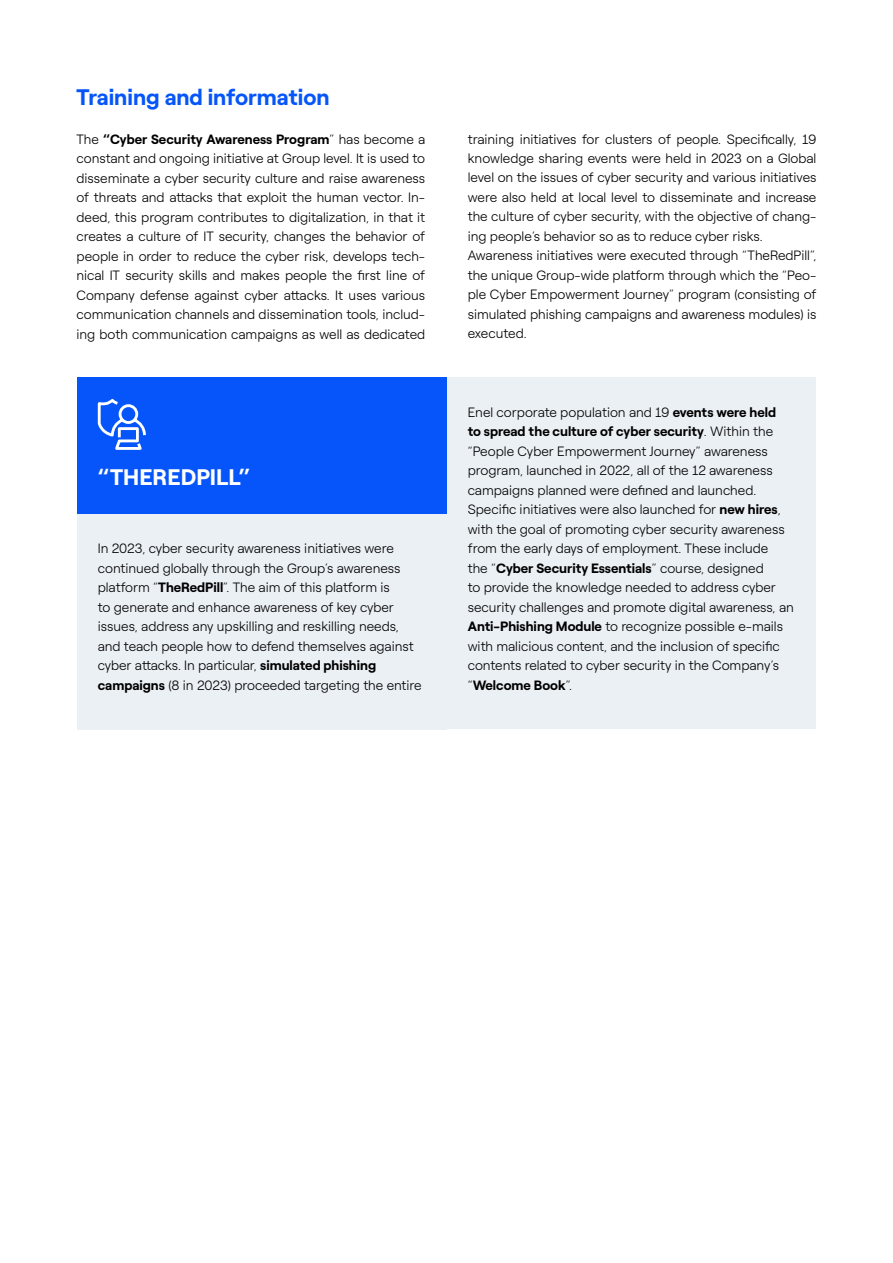
<style>
.page{position:relative;width:893px;height:1263px;background:#fff}
.page>*{position:absolute;margin:0;border:0;box-sizing:border-box;transform-origin:0 0}
.t1{font:700 22.5px "Roobert ENEL";color:#0555fa}
.t2{font:700 22.5px "Roobert ENEL";color:#fff}
.t3{font:300 13.5px/19.5px "Roobert ENEL";color:#000}
.s1{font-weight:700}
</style>
<div class="page">
<div style="left:77px;top:514px;width:369px;height:215px;background:#ebf0f5"></div>
<div style="left:446px;top:378px;width:370px;height:351px;background:#ebf0f5"></div>
<div style="left:77px;top:378px;width:369px;height:136px;background:#0555fa"></div>
<svg style="left:97px;top:400px;width:49px;height:50px"></svg>
<h1 class="t1" style="left:77px;top:79px;width:255px">Training and information</h1>
<p class="t3" style="left:77px;top:128px;width:350px;text-align:justify">The <span class="s1">“Cyber Security Awareness Program</span>” has become a constant and ongoing initiative at Group level. It is used to disseminate a cyber security culture and raise awareness of threats and attacks that exploit the human vector. In&shy;deed, this program contributes to digitalization, in that it creates a culture of IT security, changes the behavior of people in order to reduce the cyber risk, develops tech&shy;nical IT security skills and makes people the first line of Company defense against cyber attacks. It uses various communication channels and dissemination tools, includ&shy;ing both communication campaigns as well as dedicated</p>
<p class="t3" style="left:468px;top:128px;width:350px">training initiatives for clusters of people. Specifically, 19 knowledge sharing events were held in 2023 on a Global level on the issues of cyber security and various initiatives were also held at local level to disseminate and increase the culture of cyber security, with the objective of chang&shy;ing people’s behavior so as to reduce cyber risks.<br>Awareness initiatives were executed through “TheRedPill”, the unique Group-wide platform through which the “Peo&shy;ple Cyber Empowerment Journey” program (consisting of simulated phishing campaigns and awareness modules) is executed.</p>
<h1 class="t2" style="left:98px;top:460px;width:154px">“THEREDPILL”</h1>
<p class="t3" style="left:98px;top:538px;width:325px">In 2023, cyber security awareness initiatives were continued globally through the Group’s awareness platform “<span class="s1">TheRedPill</span>”. The aim of this platform is<br>to generate and enhance awareness of key cyber issues, address any upskilling and reskilling needs, and teach people how to defend themselves against cyber attacks. In particular, <span class="s1">simulated phishing campaigns</span> (8 in 2023) proceeded targeting the entire</p>
<p class="t3" style="left:468px;top:401px;width:328px">Enel corporate population and 19 <span class="s1">events were held<br>to spread the culture of cyber security</span>. Within the “People Cyber Empowerment Journey” awareness program, launched in 2022, all of the 12 awareness campaigns planned were defined and launched.<br>Specific initiatives were also launched for <span class="s1">new hires</span>, with the goal of promoting cyber security awareness from the early days of employment. These include<br>the “<span class="s1">Cyber Security Essentials</span>” course, designed<br>to provide the knowledge needed to address cyber security challenges and promote digital awareness, an <span class="s1">Anti-Phishing Module</span> to recognize possible e-mails with malicious content, and the inclusion of specific contents related to cyber security in the Company’s “<span class="s1">Welcome Book</span>”.</p>
</div>
